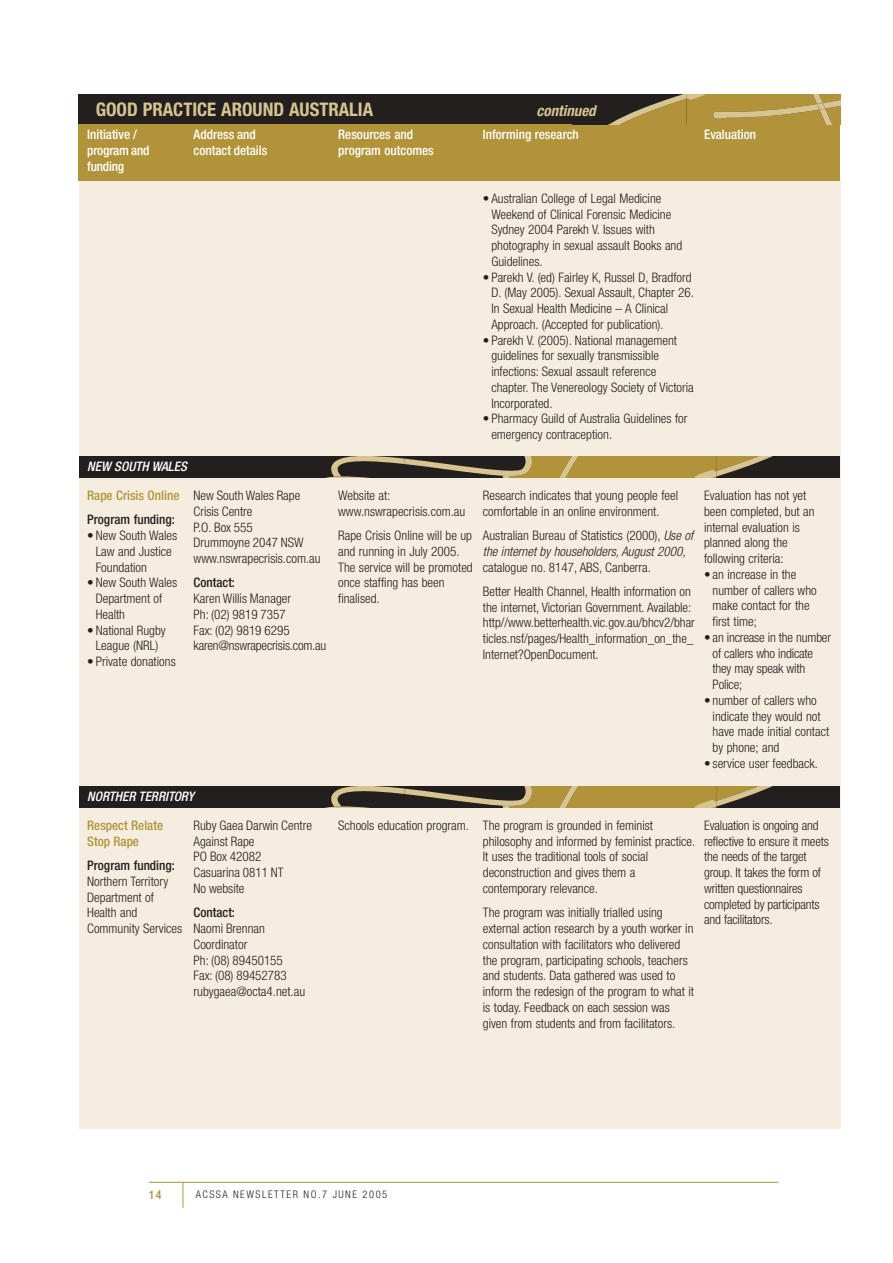
<style>
.page{position:relative;width:893px;height:1263px;background:#fff}
.page>*{position:absolute;margin:0;border:0;box-sizing:border-box;transform-origin:0 0}
.t1{font:700 condensed 18.75px "Helvetica Neue";color:#d8c490}
.t2{font:italic 700 condensed 15px "Helvetica Neue";color:#d8c490}
.t3{font:300 condensed 13.2px/15.8px "Helvetica Neue";color:#231f1f}
.t4{font:500 condensed 13.2px/15.8px "Helvetica Neue";color:#fff}
.t5{font:italic 300 condensed 13.2px/15.8px "Helvetica Neue";color:#231f1f}
.t6{font:500 condensed 13.2px "Helvetica Neue";color:#231f1f}
.t7{font:500 condensed 13.2px/15.8px "Helvetica Neue";color:#b1943a}
.t8{font:italic 500 condensed 13.2px "Helvetica Neue";color:#fff}
.t9{font:500 condensed 12px "Helvetica Neue";color:#b1943a}
.t10{font:300 condensed 10.5px "Helvetica Neue";letter-spacing:.145em;color:#231f1f}
.s1{font-style:normal}
</style>
<div class="page">
<hr style="left:149px;top:1182px;width:629px;height:1px;background:#b1943a">
<svg style="left:183px;top:1182px;width:1px;height:26px"></svg>
<div style="left:79px;top:181px;width:761px;height:948px;background:#f5eee0"></div>
<div style="left:79px;top:124px;width:761px;height:57px;background:#b1943a"></div>
<div style="left:79px;top:95px;width:761px;height:29px;background:#231f1f"></div>
<svg style="left:610px;top:95px;width:230px;height:29px;background:#a38c47"></svg>
<div style="left:693px;top:457px;width:147px;height:21px;background:#231f1f"></div>
<div style="left:79px;top:457px;width:615px;height:21px;background:#231f1f"></div>
<svg style="left:325px;top:457px;width:446px;height:21px"></svg>
<div style="left:693px;top:787px;width:147px;height:21px;background:#231f1f"></div>
<div style="left:79px;top:787px;width:615px;height:21px;background:#231f1f"></div>
<svg style="left:324px;top:787px;width:447px;height:21px"></svg>
<h1 class="t1" style="left:96px;top:103px;width:279px">GOOD PRACTICE AROUND AUSTRALIA</h1>
<p class="t2" style="left:536px;top:106px;width:61px">continued</p>
<p class="t4" style="left:87px;top:128px;width:51px">Initiative /</p>
<p class="t4" style="left:483px;top:128px;width:97px">Informing research</p>
<p class="t4" style="left:704px;top:128px;width:54px">Evaluation</p>
<p class="t4" style="left:87px;top:143px;width:64px">program and funding</p>
<p class="t4" style="left:193px;top:128px;width:75px">Address and contact details</p>
<p class="t4" style="left:338px;top:128px;width:97px">Resources and program outcomes</p>
<p class="t8" style="left:87px;top:461px;width:101px">NEW SOUTH WALES</p>
<p class="t7" style="left:87px;top:489px;width:94px">Rape Crisis Online</p>
<p class="t6" style="left:87px;top:515px;width:89px">Program funding:</p>
<p class="t3" style="left:96px;top:529px;width:83px;text-indent:-9px">• New South Wales<br>Law and Justice<br>Foundation</p>
<p class="t3" style="left:96px;top:576px;width:83px;text-indent:-9px">• New South Wales<br>Department of<br>Health</p>
<p class="t3" style="left:87px;top:623px;width:80px;text-align:center">•National Rugby<br>League (NRL)</p>
<p class="t3" style="left:87px;top:655px;width:90px">• Private donations</p>
<p class="t3" style="left:193px;top:489px;width:129px">New South Wales Rape<br>Crisis Centre<br>P.O. Box 555<br>Drummoyne 2047 NSW www.nswrapecrisis.com.au</p>
<p class="t6" style="left:193px;top:578px;width:43px">Contact:</p>
<p class="t3" style="left:193px;top:592px;width:134px">Karen Willis Manager<br>Ph: (02) 9819 7357<br>Fax: (02) 9819 6295 karen@nswrapecrisis.com.au</p>
<p class="t8" style="left:87px;top:791px;width:108px">NORTHER TERRITORY</p>
<p class="t7" style="left:87px;top:819px;width:77px">Respect Relate<br>Stop Rape</p>
<p class="t6" style="left:87px;top:861px;width:89px">Program funding:</p>
<p class="t3" style="left:87px;top:874px;width:97px">Northern Territory<br>Department of<br>Health and<br>Community Services</p>
<p class="t3" style="left:193px;top:819px;width:120px">Ruby Gaea Darwin Centre<br>Against Rape<br>PO Box 42082<br>Casuarina 0811 NT<br>No website</p>
<p class="t6" style="left:193px;top:908px;width:43px">Contact:</p>
<p class="t3" style="left:193px;top:922px;width:113px">Naomi Brennan<br>Coordinator<br>Ph: (08) 89450155<br>Fax: (08) 89452783 rubygaea@octa4.net.au</p>
<p class="t3" style="left:491px;top:191px;width:192px;text-indent:-9px">• Australian College of Legal Medicine<br>Weekend of Clinical Forensic Medicine<br>Sydney 2004 Parekh V. Issues with photography in sexual assault Books and<br>Guidelines.</p>
<p class="t3" style="left:491px;top:270px;width:204px;text-indent:-9px">• Parekh V. (ed) Fairley K, Russel D, Bradford D. (May 2005). Sexual Assault, Chapter 26.<br>In Sexual Health Medicine – A Clinical Approach. (Accepted for publication).</p>
<p class="t3" style="left:491px;top:333px;width:204px;text-indent:-9px">• Parekh V. (2005). National management guidelines for sexually transmissible infections: Sexual assault reference chapter. The Venereology Society of Victoria Incorporated.</p>
<p class="t3" style="left:491px;top:412px;width:198px;text-indent:-9px">• Pharmacy Guild of Australia Guidelines for emergency contraception.</p>
<p class="t3" style="left:338px;top:489px;width:129px">Website at: www.nswrapecrisis.com.au</p>
<p class="t3" style="left:338px;top:529px;width:136px">Rape Crisis Online will be up and running in July 2005.<br>The service will be promoted once staffing has been finalised.</p>
<p class="t3" style="left:483px;top:489px;width:197px">Research indicates that young people feel comfortable in an online environment.</p>
<p class="t5" style="left:483px;top:529px;width:212px"><span class="s1">Australian Bureau of Statistics (2000),</span> Use of the internet by householders, August 2000,</p>
<p class="t3" style="left:483px;top:556px;width:210px;line-height:24.3px">catalogue no. 8147, ABS, Canberra.<br>Better Health Channel, Health information on</p>
<p class="t3" style="left:483px;top:600px;width:213px">the internet, Victorian Government. Available: http//www.betterhealth.vic.gov.au/bhcv2/bhar ticles.nsf/pages/Health_information_on_the_ Internet?OpenDocument.</p>
<p class="t3" style="left:704px;top:489px;width:112px">Evaluation has not yet been completed, but an internal evaluation is planned along the following criteria:</p>
<p class="t3" style="left:712px;top:567px;width:106px;text-indent:-9px">• an increase in the number of callers who make contact for the first time;</p>
<p class="t3" style="left:712px;top:630px;width:120px;text-indent:-9px">• an increase in the number of callers who indicate they may speak with<br>Police;</p>
<p class="t3" style="left:712px;top:693px;width:118px;text-indent:-9px">• number of callers who indicate they would not have made initial contact by phone; and</p>
<p class="t3" style="left:704px;top:756px;width:115px">• service user feedback.</p>
<p class="t3" style="left:338px;top:819px;width:132px">Schools education program.</p>
<p class="t3" style="left:483px;top:819px;width:214px">The program is grounded in feminist philosophy and informed by feminist practice.<br>It uses the traditional tools of social deconstruction and gives them a contemporary relevance.</p>
<p class="t3" style="left:483px;top:906px;width:213px">The program was initially trialled using external action research by a youth worker in consultation with facilitators who delivered the program, participating schools, teachers and students. Data gathered was used to inform the redesign of the program to what it is today. Feedback on each session was given from students and from facilitators.</p>
<p class="t3" style="left:704px;top:819px;width:126px">Evaluation is ongoing and reflective to ensure it meets the needs of the target group. It takes the form of written questionnaires completed by participants and facilitators.</p>
<p class="t9" style="left:149px;top:1191px;width:14px">14</p>
<p class="t10" style="left:196px;top:1191px;width:193px">ACSSA NEWSLETTER NO.7 JUNE 2005</p>
</div>
